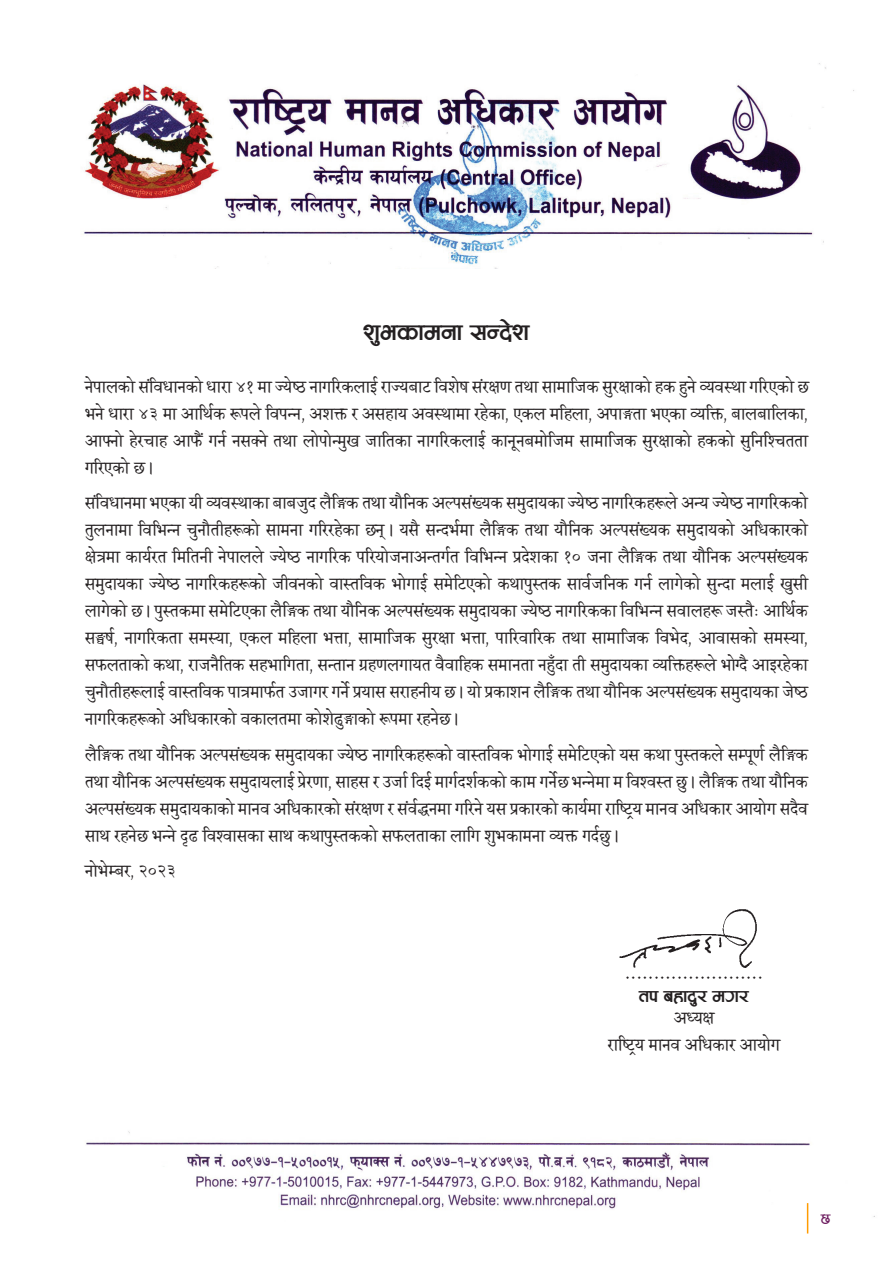
<style>
.page{position:relative;width:893px;height:1263px;background:#fff}
.page>*{position:absolute;margin:0;border:0;box-sizing:border-box;transform-origin:0 0}
.t1{font:700 30px "Aakriti";color:#231f20}
.t2{font:22.5px/27px "Dainikpatra";color:#231f20;text-align:justify}
.t3{font:700 22.5px "Aakriti";color:#231f20}
.t4{font:19.5px "Aakriti";color:#6f1f61}
</style>
<div class="page">
<img style="left:82px;top:63px;width:772px;height:205px">
<img style="left:86px;top:1131px;width:789px;height:90px">
<img style="left:619px;top:909px;width:138px;height:59px">
<hr style="left:807px;top:1203px;width:1px;height:30px;background:#ff9c01">
<p class="t1" style="left:363px;top:316px;width:168px">z'esfdgf ;Gb]z</p>
<p class="t2" style="left:85px;top:373px;width:724px">g]kfnsf] ;+ljwfgsf] wf/f $! df Ho]i7 gful/snfO{ /fHoaf6 ljz]if ;+/If0f tyf ;fdflhs ;'/Iffsf] xs x'g] Joj:yf ul/Psf] 5 eg] wf/f $# df cfly{s ¿kn] ljkGg, czQm / c;xfo cj:yfdf /x]sf, Psn dlxnf, ckfËtf ePsf JolQm, afnaflnsf, cfˆgf] x]/rfx cfkm}+ ug{ g;Sg] tyf nf]kf]Gd'v hfltsf gful/snfO{ sfg"gadf]lhd ;fdflhs ;'/Iffsf] xssf] ;'lglZrttf ul/Psf] 5 .</p>
<p class="t2" style="left:85px;top:489px;width:724px">;+ljwfgdf ePsf oL Joj:yfsf afah'b n}lËs tyf of}lgs cNk;+Vos ;d'bfosf Ho]i7 gful/sx¿n] cGo Ho]i7 gful/ssf] t'ngfdf ljleGg r'gf}tLx¿sf] ;fdgf ul//x]sf 5g\ . o;} ;Gbe{df n}lËs tyf of}lgs cNk;+Vos ;d'bfosf] clwsf/sf] If]qdf sfo{/t ldltgL g]kfnn] Ho]i7 gful/s kl/of]hgfcGtu{t ljleGg k|b]zsf !) hgf n}lËs tyf of}lgs cNk;+Vos ;d'bfosf Ho]i7 gful/sx¿sf] hLjgsf] jf:tljs ef]ufO{ ;d]l6Psf] syfk':ts ;fj{hlgs ug{ nfu]sf] ;'Gbf dnfO{ v';L nfu]sf] 5 . k':tsdf ;d]l6Psf n}lËs tyf of}lgs cNk;+Vos ;d'bfosf Ho]i7 gful/ssf ljleGg ;jfnx¿ h:t}M cfly{s ;‹if{, gful/stf ;d:of, Psn dlxnf eQf, ;fdflhs ;'/Iff eQf, kfl/jfl/s tyf ;fdflhs lje]b, cfjf;sf] ;d:of, ;kmntfsf] syf, /fhg}lts ;xeflutf, ;Gtfg u|x0fnufot j}jflxs ;dfgtf gx'Fbf tL ;d'bfosf JolQmx¿n] ef]Ub} cfO/x]sf r'gf}tLx¿nfO{ jf:tljs kfqdfkm{t phfu/ ug]{ k|of; ;/fxgLo 5 . of] k|sfzg n}lËs tyf of}lgs cNk;+Vos ;d'bfosf h]i7 gful/sx¿sf] clwsf/sf] jsfntdf sf]z]9'Ëfsf] ¿kdf /xg]5 .</p>
<p class="t2" style="left:85px;top:741px;width:724px">n}lËs tyf of}lgs cNk;+Vos ;d'bfosf Ho]i7 gful/sx¿sf] jf:tljs ef]ufO{ ;d]l6Psf] o; syf k':tsn] ;Dk"0f{ n}lËs tyf of}lgs cNk;+Vos ;d'bfonfO{ k|]/0ff, ;fx; / phf{ lbO{ dfu{bz{ssf] sfd ug]{5 eGg]df d ljZj:t 5'. n}lËs tyf of}lgs cNk;+Vos ;d'bfosfsf] dfgj clwsf/sf] ;+/If0f / ;+j{4gdf ul/g] o; k|sf/sf] sfo{df /fli6«o dfgj clwsf/ cfof]u ;b}j ;fy /xg]5 eGg] b[9 ljZjf;sf ;fy syfk':tssf] ;kmntfsf nflu z'esfdgf JoQm ub{5'.</p>
<p class="t2" style="left:85px;top:857px;width:93px">gf]e]Da/, @)@#</p>
<p class="t2" style="left:625px;top:959px;width:140px">========================</p>
<p class="t3" style="left:639px;top:984px;width:111px">tk axfb'/ du/</p>
<p class="t2" style="left:674px;top:1004px;width:42px">cWoIf</p>
<p class="t2" style="left:608px;top:1031px;width:174px">/fli6«o dfgj clwsf/ cfof]u</p>
<p class="t4" style="left:821px;top:1208px;width:11px">5</p>
</div>
